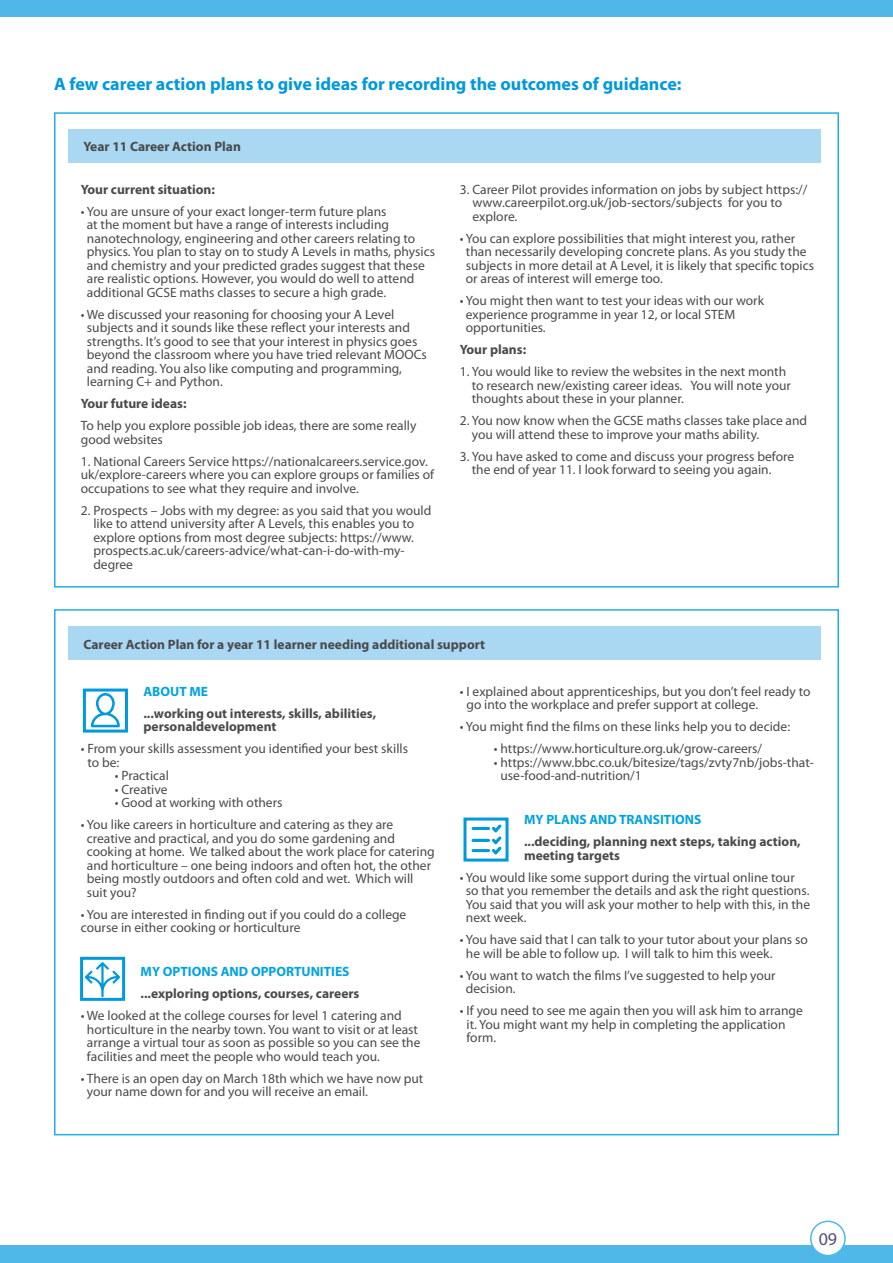
<style>
.page{position:relative;width:893px;height:1263px;background:#fff}
.page>*{position:absolute;margin:0;border:0;box-sizing:border-box;transform-origin:0 0}
.t1{font:700 18px "Myriad Pro";color:#09d}
.t2{font:18px "Myriad Pro";color:#564f7a}
.t3{font:13.5px/13.5px "Myriad Pro";color:#494a4b}
.t4{font:700 13.5px/13.5px "Myriad Pro";color:#494a4b}
.t5{font:700 13.5px "Myriad Pro";color:#00a3e1}
</style>
<div class="page">
<div style="left:0;top:0;width:893px;height:16px;background:#4fb8e9"></div>
<div style="left:0;top:1245px;width:893px;height:18px;background:#4fb8e9"></div>
<div style="left:811px;top:1221px;width:34px;height:34px;background:#fff;border-radius:50%"></div>
<div style="left:810px;top:1220px;width:36px;height:36px;border:2px solid #4fb8e9;border-radius:50%"></div>
<div style="left:68px;top:130px;width:753px;height:33px;background:#aad7f2"></div>
<div style="left:68px;top:626px;width:753px;height:33px;background:#aad7f2"></div>
<div style="left:54px;top:112px;width:785px;height:475px;border:2px solid #1fafe5"></div>
<svg style="left:91px;top:693px;width:29px;height:34px"></svg>
<div style="left:83px;top:688px;width:45px;height:44px;border:3px solid #09d"></div>
<svg style="left:85px;top:962px;width:35px;height:35px"></svg>
<div style="left:80px;top:957px;width:45px;height:44px;border:3px solid #09d"></div>
<hr style="left:472px;top:827px;width:18px;height:3px;background:#09d;border-radius:2px">
<hr style="left:472px;top:839px;width:18px;height:3px;background:#09d;border-radius:2px">
<svg style="left:492px;top:824px;width:10px;height:30px"></svg>
<hr style="left:472px;top:849px;width:18px;height:3px;background:#09d;border-radius:2px">
<div style="left:463px;top:817px;width:45px;height:44px;border:3px solid #09d"></div>
<h1 class="t1" style="left:54px;top:74px;width:629px">A few career action plans to give ideas for recording the outcomes of guidance:</h1>
<p class="t4" style="left:84px;top:140px;width:159px">Year 11 Career Action Plan</p>
<p class="t4" style="left:81px;top:183px;width:136px">Your current situation:</p>
<p class="t3" style="left:87px;top:205px;width:350px;text-indent:-6px">• You are unsure of your exact longer-term future plans<br>at the moment but have a range of interests including nanotechnology, engineering and other careers relating to physics. You plan to stay on to study A Levels in maths, physics and chemistry and your predicted grades suggest that these are realistic options. However, you would do well to attend additional GCSE maths classes to secure a high grade.</p>
<p class="t3" style="left:87px;top:308px;width:341px;text-indent:-6px">• We discussed your reasoning for choosing your A Level subjects and it sounds like these reflect your interests and strengths. It’s good to see that your interest in physics goes beyond the classroom where you have tried relevant MOOCs and reading. You also like computing and programming, learning C+ and Python.</p>
<p class="t4" style="left:81px;top:397px;width:107px">Your future ideas:</p>
<p class="t3" style="left:81px;top:419px;width:337px">To help you explore possible job ideas, there are some really good websites</p>
<p class="t3" style="left:81px;top:455px;width:355px">1. National Careers Service https://nationalcareers.service.gov. uk/explore-careers where you can explore groups or families of occupations to see what they require and involve.</p>
<p class="t3" style="left:93px;top:504px;width:340px;text-indent:-13px">2. Prospects – Jobs with my degree: as you said that you would like to attend university after A Levels, this enables you to explore options from most degree subjects: https://www. prospects.ac.uk/careers-advice/what-can-i-do-with-my&shy;degree</p>
<p class="t3" style="left:472px;top:183px;width:336px;text-indent:-13px">3. Career Pilot provides information on jobs by subject https:// www.careerpilot.org.uk/job-sectors/subjects for you to explore.</p>
<p class="t3" style="left:466px;top:232px;width:350px;text-indent:-6px">• You can explore possibilities that might interest you, rather than necessarily developing concrete plans. As you study the subjects in more detail at A Level, it is likely that specific topics or areas of interest will emerge too.</p>
<p class="t3" style="left:466px;top:294px;width:300px;text-indent:-6px">• You might then want to test your ideas with our work experience programme in year 12, or local STEM opportunities.</p>
<p class="t4" style="left:460px;top:343px;width:68px">Your plans:</p>
<p class="t3" style="left:472px;top:365px;width:321px;text-indent:-12px">1. You would like to review the websites in the next month to research new/existing career ideas. You will note your thoughts about these in your planner.</p>
<p class="t3" style="left:472px;top:414px;width:337px;text-indent:-12px">2. You now know when the GCSE maths classes take place and you will attend these to improve your maths ability.</p>
<p class="t3" style="left:472px;top:450px;width:324px;text-indent:-12px">3. You have asked to come and discuss your progress before the end of year 11. I look forward to seeing you again.</p>
<p class="t4" style="left:84px;top:638px;width:403px">Career Action Plan for a year 11 learner needing additional support</p>
<p class="t5" style="left:143px;top:684px;width:66px">ABOUT ME</p>
<p class="t4" style="left:143px;top:707px;width:234px">...working out interests, skills, abilities, personaldevelopment</p>
<p class="t3" style="left:87px;top:742px;width:322px;text-indent:-7px">• From your skills assessment you identified your best skills to be:</p>
<p class="t3" style="left:115px;top:769px;width:56px">• Practical</p>
<p class="t3" style="left:115px;top:783px;width:54px">• Creative</p>
<p class="t3" style="left:115px;top:796px;width:169px">• Good at working with others</p>
<p class="t3" style="left:87px;top:818px;width:349px;text-indent:-6px">• You like careers in horticulture and catering as they are creative and practical, and you do some gardening and cooking at home. We talked about the work place for catering and horticulture – one being indoors and often hot, the other being mostly outdoors and often cold and wet. Which will suit you?</p>
<p class="t3" style="left:81px;top:908px;width:327px">• You are interested in finding out if you could do a college course in either cooking or horticulture</p>
<p class="t5" style="left:141px;top:964px;width:210px">MY OPTIONS AND OPPORTUNITIES</p>
<p class="t4" style="left:141px;top:987px;width:220px">...exploring options, courses, careers</p>
<p class="t3" style="left:87px;top:1009px;width:335px;text-indent:-6px">• We looked at the college courses for level 1 catering and horticulture in the nearby town. You want to visit or at least arrange a virtual tour as soon as possible so you can see the facilities and meet the people who would teach you.</p>
<p class="t3" style="left:87px;top:1072px;width:338px;text-indent:-6px">• There is an open day on March 18th which we have now put your name down for and you will receive an email.</p>
<p class="t3" style="left:466px;top:685px;width:345px;text-indent:-7px">• I explained about apprenticeships, but you don’t feel ready to go into the workplace and prefer support at college.</p>
<p class="t3" style="left:460px;top:720px;width:332px">• You might find the films on these links help you to decide:</p>
<p class="t3" style="left:494px;top:742px;width:270px">• https://www.horticulture.org.uk/grow-careers/</p>
<p class="t3" style="left:500px;top:756px;width:315px;text-indent:-7px">• https://www.bbc.co.uk/bitesize/tags/zvty7nb/jobs-that&shy;use-food-and-nutrition/1</p>
<p class="t5" style="left:524px;top:812px;width:179px">MY PLANS AND TRANSITIONS</p>
<p class="t4" style="left:524px;top:835px;width:278px">...deciding, planning next steps, taking action, meeting targets</p>
<p class="t3" style="left:466px;top:871px;width:346px;text-indent:-6px">• You would like some support during the virtual online tour so that you remember the details and ask the right questions.<br>You said that you will ask your mother to help with this, in the next week.</p>
<p class="t3" style="left:466px;top:933px;width:343px;text-indent:-6px">• You have said that I can talk to your tutor about your plans so he will be able to follow up. I will talk to him this week.</p>
<p class="t3" style="left:466px;top:969px;width:311px;text-indent:-6px">• You want to watch the films I’ve suggested to help your decision.</p>
<p class="t3" style="left:466px;top:1004px;width:338px;text-indent:-7px">• If you need to see me again then you will ask him to arrange it. You might want my help in completing the application form.</p>
<h1 class="t2" style="left:819px;top:1229px;width:20px">09</h1>
</div>
